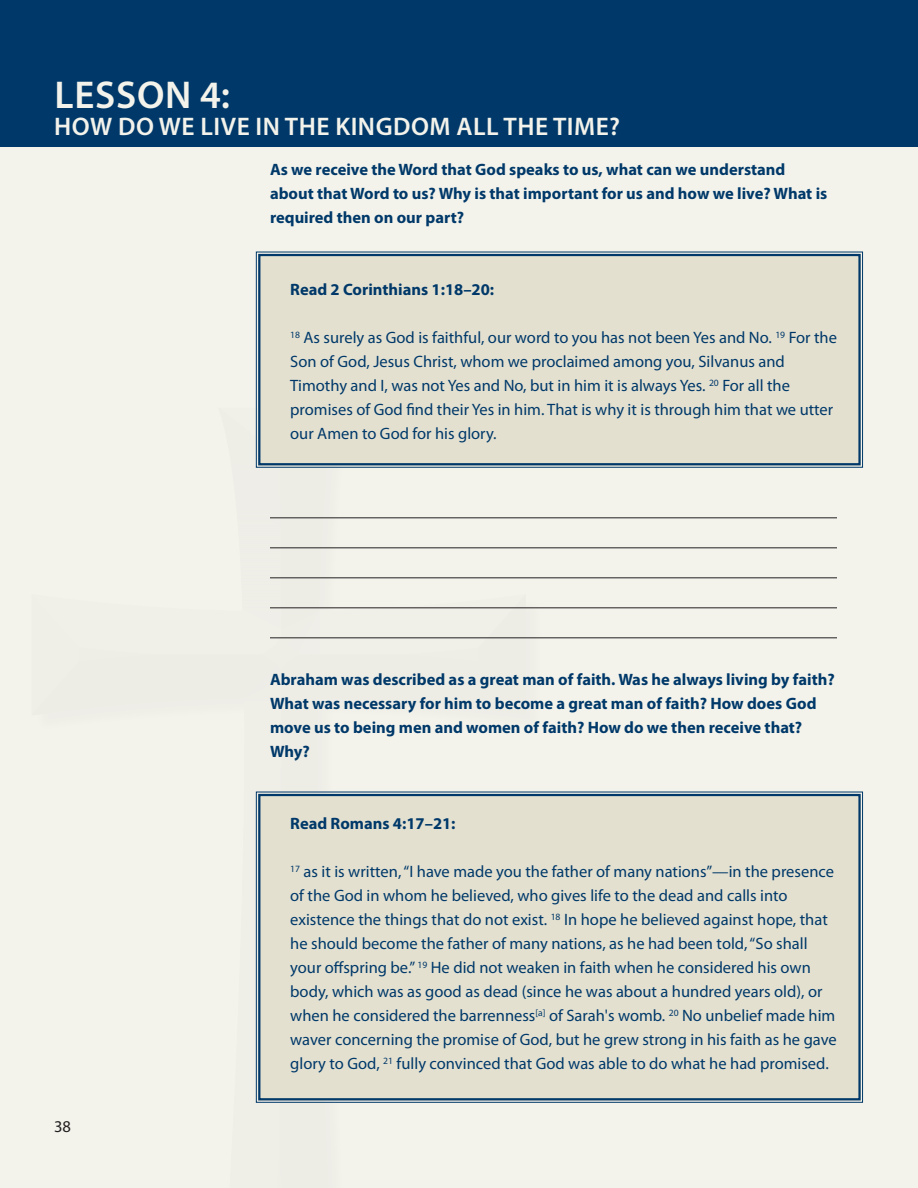
<style>
.page{position:relative;width:918px;height:1188px;background:#f3f2eb}
.page>*{position:absolute;margin:0;border:0;box-sizing:border-box;transform-origin:0 0}
.t1{font:600 38.85px "Myriad Pro";letter-spacing:.02em;color:#f3f2eb}
.t2{font:600 25.5px "Myriad Pro";letter-spacing:.02em;color:#f3f2eb}
.t3{font:16.5px/24px "Myriad Pro";color:#003969}
.t4{font:700 16.5px/24px "Myriad Pro";color:#003969}
.t5{font:16.5px "Myriad Pro";color:#231f20}
</style>
<div class="page">
<div style="left:0;top:0;width:918px;height:147px;background:#003969"></div>
<div style="left:256px;top:791px;width:607px;height:312px;background:#e4e0d0"></div>
<div style="left:258px;top:794px;width:603px;height:306px;border:2px solid #003969"></div>
<div style="left:256px;top:251px;width:607px;height:217px;background:#e4e0d0"></div>
<div style="left:258px;top:254px;width:603px;height:211px;border:2px solid #003969"></div>
<hr style="left:270px;top:517px;width:567px;height:1px;background:#231f20">
<hr style="left:270px;top:547px;width:567px;height:1px;background:#231f20">
<hr style="left:270px;top:577px;width:567px;height:1px;background:#231f20">
<hr style="left:270px;top:607px;width:567px;height:1px;background:#231f20">
<hr style="left:270px;top:637px;width:567px;height:1px;background:#231f20">
<h1 class="t1" style="left:54px;top:70px;width:177px">LESSON 4:</h1>
<h2 class="t2" style="left:54px;top:110px;width:567px">HOW DO WE LIVE IN THE KINGDOM ALL THE TIME?</h2>
<p class="t4" style="left:270px;top:157px;width:559px">As we receive the Word that God speaks to us, what can we understand about that Word to us? Why is that important for us and how we live? What is required then on our part?</p>
<p class="t4" style="left:290px;top:277px;width:205px">Read 2 Corinthians 1:18–20:</p>
<p class="t3" style="left:290px;top:326px;width:548px"><sup>18</sup> As surely as God is faithful, our word to you has not been Yes and No. <sup>19</sup> For the Son of God, Jesus Christ, whom we proclaimed among you, Silvanus and Timothy and I, was not Yes and No, but in him it is always Yes. <sup>20</sup> For all the promises of God find their Yes in him. That is why it is through him that we utter our Amen to God for his glory.</p>
<p class="t4" style="left:270px;top:667px;width:566px">Abraham was described as a great man of faith. Was he always living by faith?<br>What was necessary for him to become a great man of faith? How does God move us to being men and women of faith? How do we then receive that?<br>Why?</p>
<p class="t5" style="left:54px;top:1116px;width:18px">38</p>
<p class="t4" style="left:290px;top:811px;width:167px">Read Romans 4:17–21:</p>
<p class="t3" style="left:290px;top:860px;width:548px"><sup>17</sup> as it is written, “I have made you the father of many nations”—in the presence of the God in whom he believed, who gives life to the dead and calls into existence the things that do not exist. <sup>18</sup> In hope he believed against hope, that he should become the father of many nations, as he had been told, “So shall your offspring be.” <sup>19</sup> He did not weaken in faith when he considered his own body, which was as good as dead (since he was about a hundred years old), or when he considered the barrenness<sup>[a]</sup> of Sarah's womb. <sup>20</sup> No unbelief made him waver concerning the promise of God, but he grew strong in his faith as he gave glory to God, <sup>21</sup> fully convinced that God was able to do what he had promised.</p>
</div>
